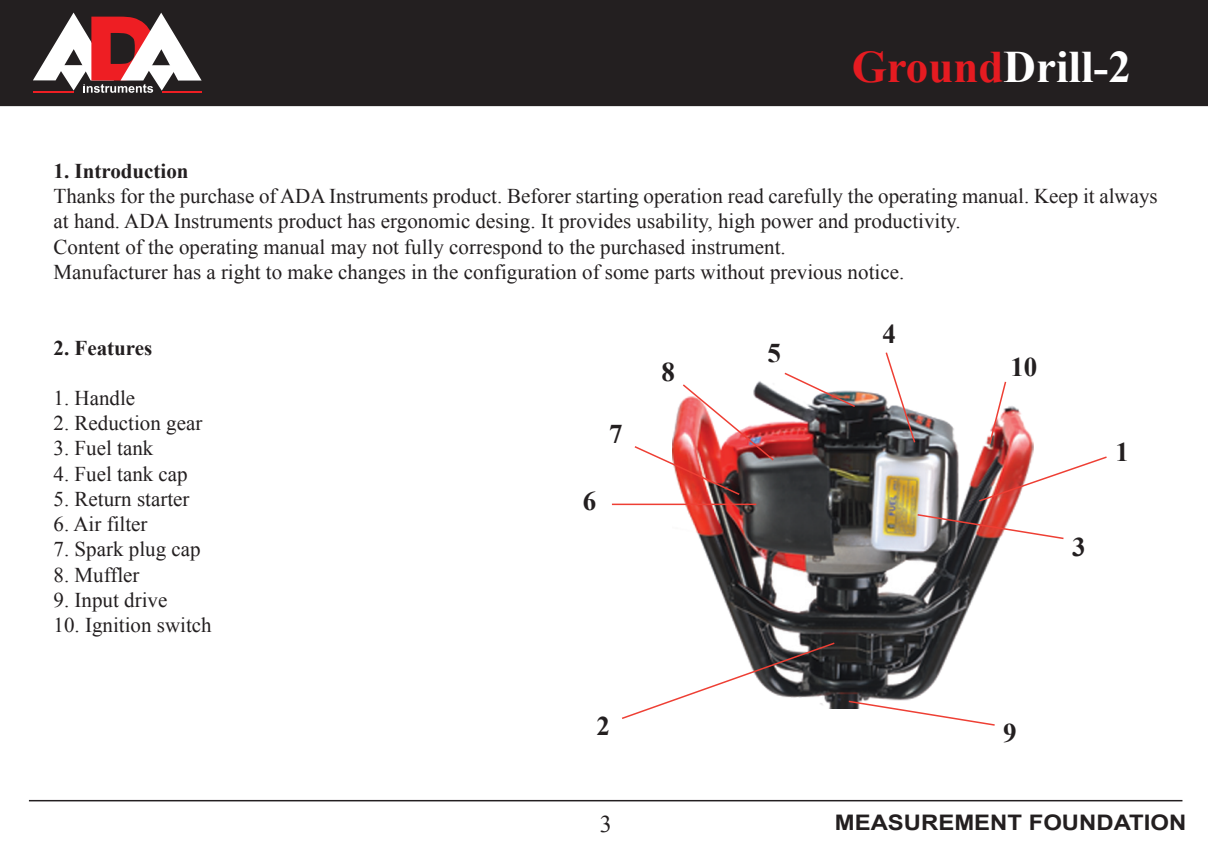
<style>
.page{position:relative;width:1208px;height:851px;background:#fff}
.page>*{position:absolute;margin:0;border:0;box-sizing:border-box;transform-origin:0 0}
.t1{font:700 45px "Times New Roman";color:#fff}
.t2{font:700 27px "Times New Roman";color:#231f20}
.t3{font:700 21.3px "Arial";color:#231f20;scale:1.12 1}
.t4{font:21px/25.2px "Times New Roman";color:#231f20}
.t5{font:700 21px "Times New Roman";color:#231f20}
.s1{color:#e51b21}
</style>
<div class="page">
<div style="left:0;top:0;width:1208px;height:106px;background:#231f20"></div>
<svg style="left:33px;top:13px;width:169px;height:80px"></svg>
<hr style="left:33px;top:91px;width:41px;height:1px;background:#ee1e23">
<hr style="left:162px;top:91px;width:40px;height:2px;background:#ee1e23">
<hr style="left:29px;top:799px;width:1153px;height:2px;background:#231f20">
<img style="left:673px;top:381px;width:360px;height:327px">
<svg style="left:783px;top:372px;width:73px;height:36px"></svg>
<svg style="left:884px;top:352px;width:32px;height:92px"></svg>
<svg style="left:988px;top:381px;width:19px;height:64px"></svg>
<svg style="left:977px;top:455px;width:130px;height:47px"></svg>
<svg style="left:622px;top:641px;width:214px;height:78px"></svg>
<svg style="left:847px;top:699px;width:149px;height:27px"></svg>
<img style="left:634px;top:383px;width:141px;height:113px">
<hr style="left:612px;top:503px;width:144px;height:2px;background:#ee3f34">
<svg style="left:916px;top:513px;width:148px;height:27px"></svg>
<p class="t1" style="left:851px;top:35px;width:281px"><span class="s1">Ground</span>Drill-2</p>
<p class="t5" style="left:54px;top:156px;width:136px">1. Introduction</p>
<p class="t4" style="left:54px;top:183px;width:1105px">Thanks for the purchase of ADA Instruments product. Beforer starting operation read carefully the operating manual. Keep it always at hand. ADA Instruments product has ergonomic desing. It provides usability, high power and productivity.</p>
<p class="t4" style="left:54px;top:234px;width:733px">Content of the operating manual may not fully correspond to the purchased instrument.</p>
<p class="t4" style="left:54px;top:259px;width:852px">Manufacturer has a right to make changes in the configuration of some parts without previous notice.</p>
<p class="t5" style="left:54px;top:333px;width:100px">2. Features</p>
<p class="t4" style="left:54px;top:385px;width:83px">1. Handle</p>
<p class="t4" style="left:54px;top:410px;width:150px">2. Reduction gear</p>
<p class="t4" style="left:54px;top:435px;width:101px">3. Fuel tank</p>
<p class="t4" style="left:54px;top:460px;width:136px">4. Fuel tank cap</p>
<p class="t4" style="left:54px;top:486px;width:137px">5. Return starter</p>
<p class="t4" style="left:54px;top:511px;width:95px">6. Air filter</p>
<p class="t4" style="left:54px;top:536px;width:148px">7. Spark plug cap</p>
<p class="t4" style="left:54px;top:561px;width:87px">8. Muffler</p>
<p class="t4" style="left:54px;top:586px;width:115px">9. Input drive</p>
<p class="t4" style="left:54px;top:612px;width:160px">10. Ignition switch</p>
<p class="t2" style="left:609px;top:415px;width:15px">7</p>
<p class="t2" style="left:583px;top:482px;width:15px">6</p>
<p class="t2" style="left:661px;top:353px;width:15px">8</p>
<p class="t2" style="left:596px;top:707px;width:15px">2</p>
<p class="t2" style="left:767px;top:334px;width:15px">5</p>
<p class="t2" style="left:882px;top:315px;width:15px">4</p>
<p class="t2" style="left:1010px;top:348px;width:28px">10</p>
<p class="t2" style="left:1072px;top:528px;width:15px">3</p>
<p class="t2" style="left:1115px;top:433px;width:15px">1</p>
<p class="t2" style="left:1003px;top:714px;width:15px">9</p>
<p class="t3" style="left:835px;top:808px;width:315px">MEASUREMENT FOUNDATION</p>
</div>
